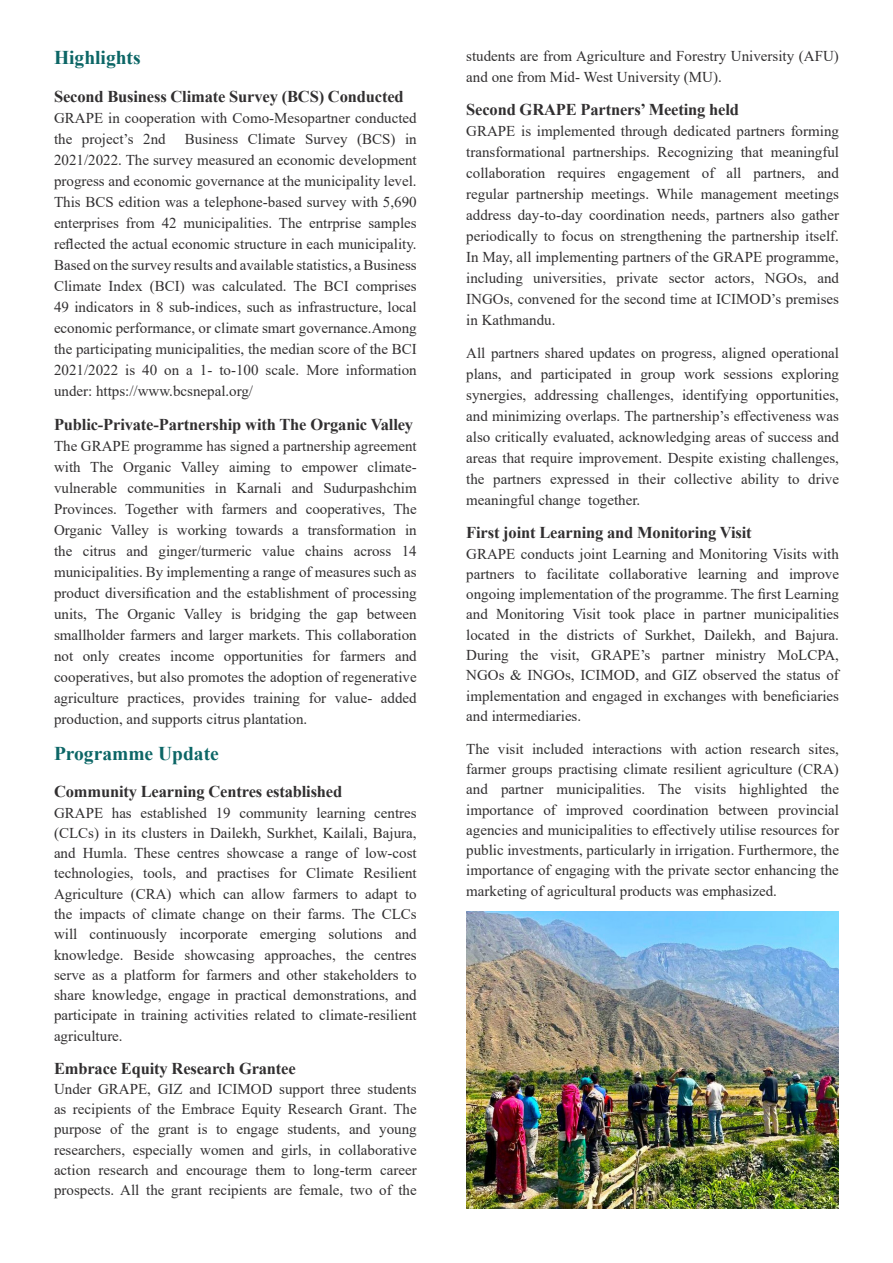
<style>
.page{position:relative;width:893px;height:1263px;background:#fff}
.page>*{position:absolute;margin:0;border:0;box-sizing:border-box;transform-origin:0 0}
.Heading{font:700 19.5px "Times New Roman";color:#0c6666}
.CONTENT_BODY{font:700 16.5px "Times New Roman";letter-spacing:-.01em;color:#312f30}
.CONTENT_BODY-2{font:15px/21px "Times New Roman";color:#312f30;text-align:justify}
</style>
<div class="page">
<img style="left:466px;top:911px;width:373px;height:298px">
<p class="Heading" style="left:54px;top:44px;width:88px">Highlights</p>
<p class="CONTENT_BODY" style="left:54px;top:85px;width:351px">Second Business Climate Survey (BCS) Conducted</p>
<p class="CONTENT_BODY-2" style="left:54px;top:107px;width:364px">GRAPE in cooperation with Como-Mesopartner conducted the project’s 2nd</p>
<p class="CONTENT_BODY-2" style="left:54px;top:128px;width:364px;text-indent:131px">Business Climate Survey (BCS) in 2021/2022. The survey measured an economic development progress and economic governance at the municipality level.<br>This BCS edition was a telephone-based survey with 5,690 enterprises from 42 municipalities. The entrprise samples reflected the actual economic structure in each municipality.<br>Based on the survey results and available statistics, a Business Climate Index (BCI) was calculated. The BCI comprises 49 indicators in 8 sub-indices, such as infrastructure, local economic performance, or climate smart governance.Among the participating municipalities, the median score of the BCI 2021/2022 is 40 on a 1- to-100 scale. More information under: https://www.bcsnepal.org/</p>
<p class="CONTENT_BODY" style="left:54px;top:413px;width:361px">Public-Private-Partnership with The Organic Valley</p>
<p class="CONTENT_BODY-2" style="left:54px;top:435px;width:364px">The GRAPE programme has signed a partnership agreement with The Organic Valley aiming to empower climate&shy;vulnerable communities in Karnali and Sudurpashchim Provinces. Together with farmers and cooperatives, The Organic Valley is working towards a transformation in the citrus and ginger/turmeric value chains across 14 municipalities. By implementing a range of measures such as product diversification and the establishment of processing units, The Organic Valley is bridging the gap between smallholder farmers and larger markets. This collaboration not only creates income opportunities for farmers and cooperatives, but also promotes the adoption of regenerative agriculture practices, provides training for value- added production, and supports citrus plantation.</p>
<p class="Heading" style="left:54px;top:740px;width:166px">Programme Update</p>
<p class="CONTENT_BODY" style="left:54px;top:780px;width:290px">Community Learning Centres established</p>
<p class="CONTENT_BODY-2" style="left:54px;top:802px;width:364px;line-height:20.2px">GRAPE has established 19 community learning centres (CLCs) in its clusters in Dailekh, Surkhet, Kailali, Bajura, and Humla. These centres showcase a range of low-cost technologies, tools, and practises for Climate Resilient Agriculture (CRA) which can allow farmers to adapt to the impacts of climate change on their farms. The CLCs will continuously incorporate emerging solutions and knowledge. Beside showcasing approaches, the centres serve as a platform for farmers and other stakeholders to share knowledge, engage in practical demonstrations, and participate in training activities related to climate-resilient agriculture.</p>
<p class="CONTENT_BODY" style="left:54px;top:1056px;width:243px">Embrace Equity Research Grantee</p>
<p class="CONTENT_BODY-2" style="left:54px;top:1078px;width:364px;line-height:20.2px">Under GRAPE, GIZ and ICIMOD support three students as recipients of the Embrace Equity Research Grant. The purpose of the grant is to engage students, and young researchers, especially women and girls, in collaborative action research and encourage them to long-term career prospects. All the grant recipients are female, two of the</p>
<p class="CONTENT_BODY-2" style="left:466px;top:46px;width:374px;line-height:20.2px">students are from Agriculture and Forestry University (AFU) and one from Mid- West University (MU).</p>
<p class="CONTENT_BODY" style="left:466px;top:97px;width:274px">Second GRAPE Partners’ Meeting held</p>
<p class="CONTENT_BODY-2" style="left:466px;top:120px;width:374px">GRAPE is implemented through dedicated partners forming transformational partnerships. Recognizing that meaningful collaboration requires engagement of all partners, and regular partnership meetings. While management meetings address day-to-day coordination needs, partners also gather periodically to focus on strengthening the partnership itself.<br>In May, all implementing partners of the GRAPE programme, including universities, private sector actors, NGOs, and INGOs, convened for the second time at ICIMOD’s premises in Kathmandu.</p>
<p class="CONTENT_BODY-2" style="left:466px;top:342px;width:374px">All partners shared updates on progress, aligned operational plans, and participated in group work sessions exploring synergies, addressing challenges, identifying opportunities, and minimizing overlaps. The partnership’s effectiveness was also critically evaluated, acknowledging areas of success and areas that require improvement. Despite existing challenges, the partners expressed in their collective ability to drive meaningful change together.</p>
<p class="CONTENT_BODY" style="left:466px;top:521px;width:287px">First joint Learning and Monitoring Visit</p>
<p class="CONTENT_BODY-2" style="left:466px;top:543px;width:374px;line-height:20.2px">GRAPE conducts joint Learning and Monitoring Visits with partners to facilitate collaborative learning and improve ongoing implementation of the programme. The first Learning and Monitoring Visit took place in partner municipalities located in the districts of Surkhet, Dailekh, and Bajura.<br>During the visit, GRAPE’s partner ministry MoLCPA, NGOs &amp; INGOs, ICIMOD, and GIZ observed the status of implementation and engaged in exchanges with beneficiaries and intermediaries.</p>
<p class="CONTENT_BODY-2" style="left:466px;top:738px;width:374px;line-height:20.2px">The visit included interactions with action research sites, farmer groups practising climate resilient agriculture (CRA) and partner municipalities. The visits highlighted the importance of improved coordination between provincial agencies and municipalities to effectively utilise resources for public investments, particularly in irrigation. Furthermore, the importance of engaging with the private sector enhancing the marketing of agricultural products was emphasized.</p>
</div>
